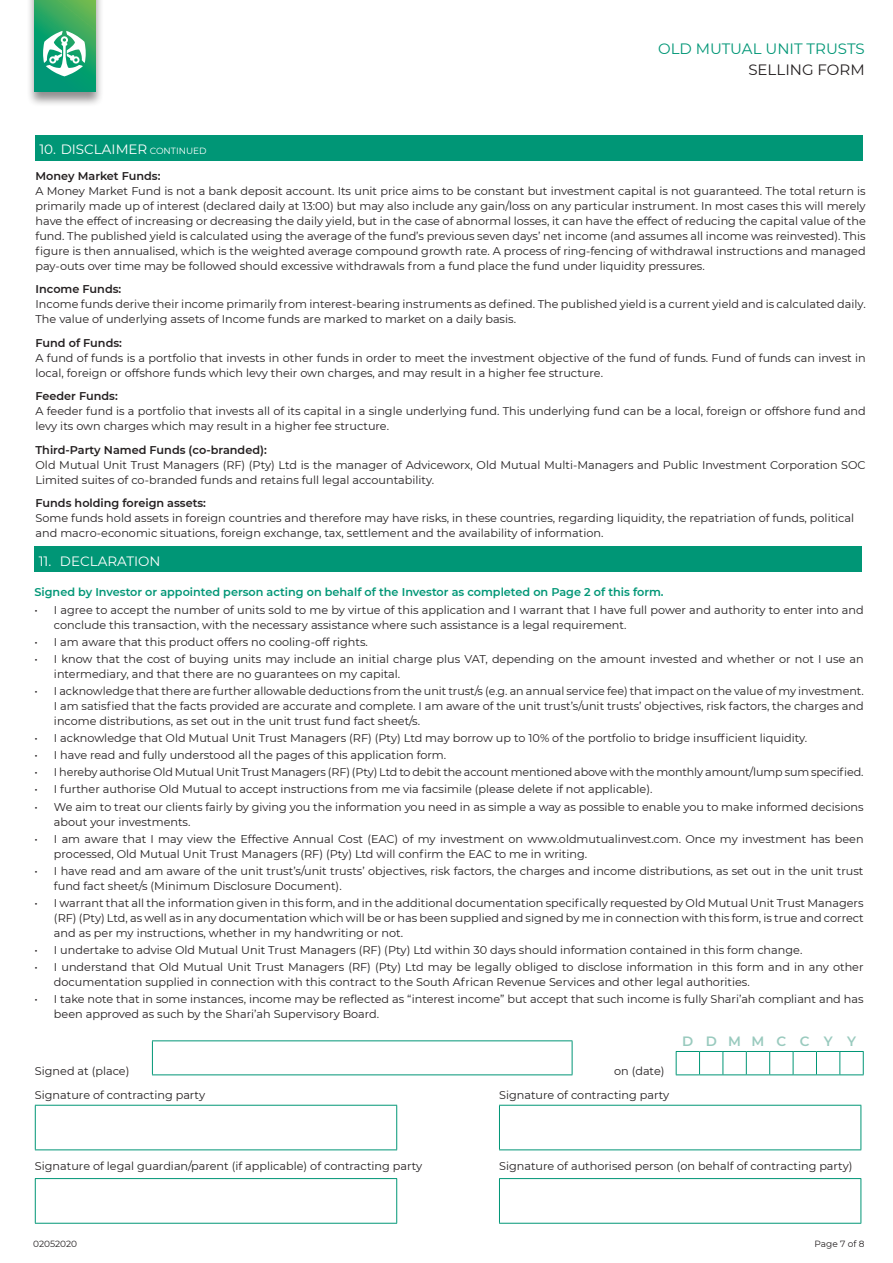
<style>
.page{position:relative;width:893px;height:1263px;background:#fff}
.page>*{position:absolute;margin:0;border:0;box-sizing:border-box;transform-origin:0 0}
.t1{font:15px "Montserrat";color:#009676}
.t2{font:15px "Montserrat";color:#231f20}
.t3{font:13.5px "Montserrat";color:#fff}
.t4{font:600 13.5px "Montserrat";color:#99cabe}
.t5{font:11.25px/15px "Montserrat";color:#231f20}
.t6{font:600 11.25px "Montserrat";color:#231f20}
.t7{font:600 11.25px "Montserrat";color:#009676}
.t8{font:9px "Montserrat";color:#231f20}
.s1{font-size:9px}
</style>
<div class="page">
<div style="left:26px;top:0;width:78px;height:107px;background:#231f20;opacity:.5"></div>
<svg style="left:35px;top:0;width:61px;height:91px;background:#27a465"></svg>
<svg style="left:43px;top:31px;width:43px;height:45px"></svg>
<div style="left:35px;top:135px;width:827px;height:26px;background:#009676"></div>
<hr style="left:152px;top:1041px;width:1px;height:33px;background:#009676">
<hr style="left:152px;top:1040px;width:420px;height:1px;background:#009676">
<hr style="left:572px;top:1041px;width:1px;height:33px;background:#009676">
<hr style="left:152px;top:1074px;width:420px;height:1px;background:#009676">
<hr style="left:35px;top:1105px;width:1px;height:44px;background:#009676">
<hr style="left:35px;top:1105px;width:362px;height:1px;background:#009676">
<hr style="left:396px;top:1105px;width:1px;height:44px;background:#009676">
<hr style="left:35px;top:1149px;width:362px;height:1px;background:#009676">
<hr style="left:499px;top:1105px;width:1px;height:44px;background:#009676">
<hr style="left:499px;top:1105px;width:362px;height:1px;background:#009676">
<hr style="left:860px;top:1105px;width:1px;height:44px;background:#009676">
<hr style="left:499px;top:1149px;width:362px;height:1px;background:#009676">
<hr style="left:35px;top:1179px;width:1px;height:44px;background:#009676">
<hr style="left:35px;top:1178px;width:362px;height:1px;background:#009676">
<hr style="left:396px;top:1179px;width:1px;height:44px;background:#009676">
<hr style="left:35px;top:1223px;width:362px;height:1px;background:#009676">
<hr style="left:499px;top:1179px;width:1px;height:44px;background:#009676">
<hr style="left:499px;top:1178px;width:362px;height:1px;background:#009676">
<hr style="left:860px;top:1179px;width:1px;height:44px;background:#009676">
<hr style="left:499px;top:1223px;width:362px;height:1px;background:#009676">
<div style="left:34px;top:546px;width:827px;height:26px;background:#009676"></div>
<svg style="left:676px;top:1051px;width:188px;height:24px"></svg>
<p class="t3" style="left:39px;top:140px;width:169px">10. DISCLAIMER <span class="s1">CONTINUED</span></p>
<h1 class="t1" style="left:658px;top:38px;width:208px">OLD MUTUAL UNIT TRUSTS</h1>
<h1 class="t2" style="left:748px;top:59px;width:118px">SELLING FORM</h1>
<p class="t6" style="left:36px;top:168px;width:126px">Money Market Funds:</p>
<p class="t5" style="left:36px;top:183px;width:832px;text-align:justify">A Money Market Fund is not a bank deposit account. Its unit price aims to be constant but investment capital is not guaranteed. The total return is primarily made up of interest (declared daily at 13:00) but may also include any gain/loss on any particular instrument. In most cases this will merely have the effect of increasing or decreasing the daily yield, but in the case of abnormal losses, it can have the effect of reducing the capital value of the fund. The published yield is calculated using the average of the fund’s previous seven days’ net income (and assumes all income was reinvested). This figure is then annualised, which is the weighted average compound growth rate. A process of ring-fencing of withdrawal instructions and managed pay-outs over time may be followed should excessive withdrawals from a fund place the fund under liquidity pressures.</p>
<p class="t6" style="left:36px;top:281px;width:87px">Income Funds:</p>
<p class="t5" style="left:36px;top:296px;width:832px">Income funds derive their income primarily from interest-bearing instruments as defined. The published yield is a current yield and is calculated daily.<br>The value of underlying assets of Income funds are marked to market on a daily basis.</p>
<p class="t6" style="left:36px;top:335px;width:88px">Fund of Funds:</p>
<p class="t5" style="left:36px;top:350px;width:832px">A fund of funds is a portfolio that invests in other funds in order to meet the investment objective of the fund of funds. Fund of funds can invest in local, foreign or offshore funds which levy their own charges, and may result in a higher fee structure.</p>
<p class="t6" style="left:36px;top:388px;width:84px">Feeder Funds:</p>
<p class="t5" style="left:36px;top:403px;width:832px">A feeder fund is a portfolio that invests all of its capital in a single underlying fund. This underlying fund can be a local, foreign or offshore fund and levy its own charges which may result in a higher fee structure.</p>
<p class="t6" style="left:36px;top:442px;width:233px">Third-Party Named Funds (co-branded):</p>
<p class="t5" style="left:36px;top:457px;width:832px">Old Mutual Unit Trust Managers (RF) (Pty) Ltd is the manager of Adviceworx, Old Mutual Multi-Managers and Public Investment Corporation SOC<br>Limited suites of co-branded funds and retains full legal accountability.</p>
<p class="t6" style="left:36px;top:495px;width:172px">Funds holding foreign assets:</p>
<p class="t5" style="left:36px;top:510px;width:820px">Some funds hold assets in foreign countries and therefore may have risks, in these countries, regarding liquidity, the repatriation of funds, political and macro-economic situations, foreign exchange, tax, settlement and the availability of information.</p>
<p class="t3" style="left:39px;top:552px;width:123px">11. DECLARATION</p>
<p class="t7" style="left:34px;top:584px;width:631px">Signed by Investor or appointed person acting on behalf of the Investor as completed on Page 2 of this form.</p>
<p class="t5" style="left:54px;top:602px;width:811px;text-indent:-20px">• I agree to accept the number of units sold to me by virtue of this application and I warrant that I have full power and authority to enter into and conclude this transaction, with the necessary assistance where such assistance is a legal requirement.</p>
<p class="t5" style="left:34px;top:634px;width:335px">• I am aware that this product offers no cooling-off rights.</p>
<p class="t5" style="left:54px;top:651px;width:811px;text-indent:-20px">• I know that the cost of buying units may include an initial charge plus VAT, depending on the amount invested and whether or not I use an intermediary, and that there are no guarantees on my capital.</p>
<p class="t5" style="left:54px;top:683px;width:811px;text-align:justify;text-indent:-20px">• I acknowledge that there are further allowable deductions from the unit trust/s (e.g. an annual service fee) that impact on the value of my investment.<br>I am satisfied that the facts provided are accurate and complete. I am aware of the unit trust’s/unit trusts’ objectives, risk factors, the charges and income distributions, as set out in the unit trust fund fact sheet/s.</p>
<p class="t5" style="left:34px;top:730px;width:774px">• I acknowledge that Old Mutual Unit Trust Managers (RF) (Pty) Ltd may borrow up to 10% of the portfolio to bridge insufficient liquidity.</p>
<p class="t5" style="left:34px;top:747px;width:413px">• I have read and fully understood all the pages of this application form.</p>
<p class="t5" style="left:34px;top:764px;width:831px">• I hereby authorise Old Mutual Unit Trust Managers (RF) (Pty) Ltd to debit the account mentioned above with the monthly amount/lump sum specified.</p>
<p class="t5" style="left:34px;top:781px;width:619px">• I further authorise Old Mutual to accept instructions from me via facsimile (please delete if not applicable).</p>
<p class="t5" style="left:54px;top:799px;width:811px;text-indent:-20px">• We aim to treat our clients fairly by giving you the information you need in as simple a way as possible to enable you to make informed decisions about your investments.</p>
<p class="t5" style="left:54px;top:831px;width:811px;text-indent:-20px">• I am aware that I may view the Effective Annual Cost (EAC) of my investment on www.oldmutualinvest.com. Once my investment has been processed, Old Mutual Unit Trust Managers (RF) (Pty) Ltd will confirm the EAC to me in writing.</p>
<p class="t5" style="left:54px;top:863px;width:811px;text-indent:-20px">• I have read and am aware of the unit trust’s/unit trusts’ objectives, risk factors, the charges and income distributions, as set out in the unit trust fund fact sheet/s (Minimum Disclosure Document).</p>
<p class="t5" style="left:54px;top:895px;width:811px;text-align:justify;text-indent:-20px">• I warrant that all the information given in this form, and in the additional documentation specifically requested by Old Mutual Unit Trust Managers (RF) (Pty) Ltd, as well as in any documentation which will be or has been supplied and signed by me in connection with this form, is true and correct and as per my instructions, whether in my handwriting or not.</p>
<p class="t5" style="left:34px;top:942px;width:769px">• I undertake to advise Old Mutual Unit Trust Managers (RF) (Pty) Ltd within 30 days should information contained in this form change.</p>
<p class="t5" style="left:54px;top:959px;width:811px;text-indent:-20px">• I understand that Old Mutual Unit Trust Managers (RF) (Pty) Ltd may be legally obliged to disclose information in this form and in any other documentation supplied in connection with this contract to the South African Revenue Services and other legal authorities.</p>
<p class="t5" style="left:54px;top:991px;width:811px;text-indent:-20px">• I take note that in some instances, income may be reflected as “interest income” but accept that such income is fully Shari’ah compliant and has been approved as such by the Shari’ah Supervisory Board.</p>
<p class="t5" style="left:35px;top:1063px;width:96px">Signed at (place)</p>
<p class="t5" style="left:35px;top:1087px;width:172px">Signature of contracting party</p>
<p class="t5" style="left:499px;top:1087px;width:172px">Signature of contracting party</p>
<p class="t5" style="left:614px;top:1063px;width:52px">on (date)</p>
<p class="t4" style="left:682px;top:1032px;width:13px">D</p>
<p class="t4" style="left:706px;top:1032px;width:13px">D</p>
<p class="t4" style="left:728px;top:1032px;width:14px">M</p>
<p class="t4" style="left:752px;top:1032px;width:14px">M</p>
<p class="t4" style="left:776px;top:1032px;width:11px">C</p>
<p class="t4" style="left:800px;top:1032px;width:11px">C</p>
<p class="t4" style="left:824px;top:1032px;width:10px">Y</p>
<p class="t4" style="left:847px;top:1032px;width:10px">Y</p>
<p class="t5" style="left:35px;top:1158px;width:389px">Signature of legal guardian/parent (if applicable) of contracting party</p>
<p class="t5" style="left:499px;top:1158px;width:355px">Signature of authorised person (on behalf of contracting party)</p>
<p class="t8" style="left:33px;top:1238px;width:46px">02052020</p>
<p class="t8" style="left:815px;top:1238px;width:52px">Page 7 of 8</p>
</div>
